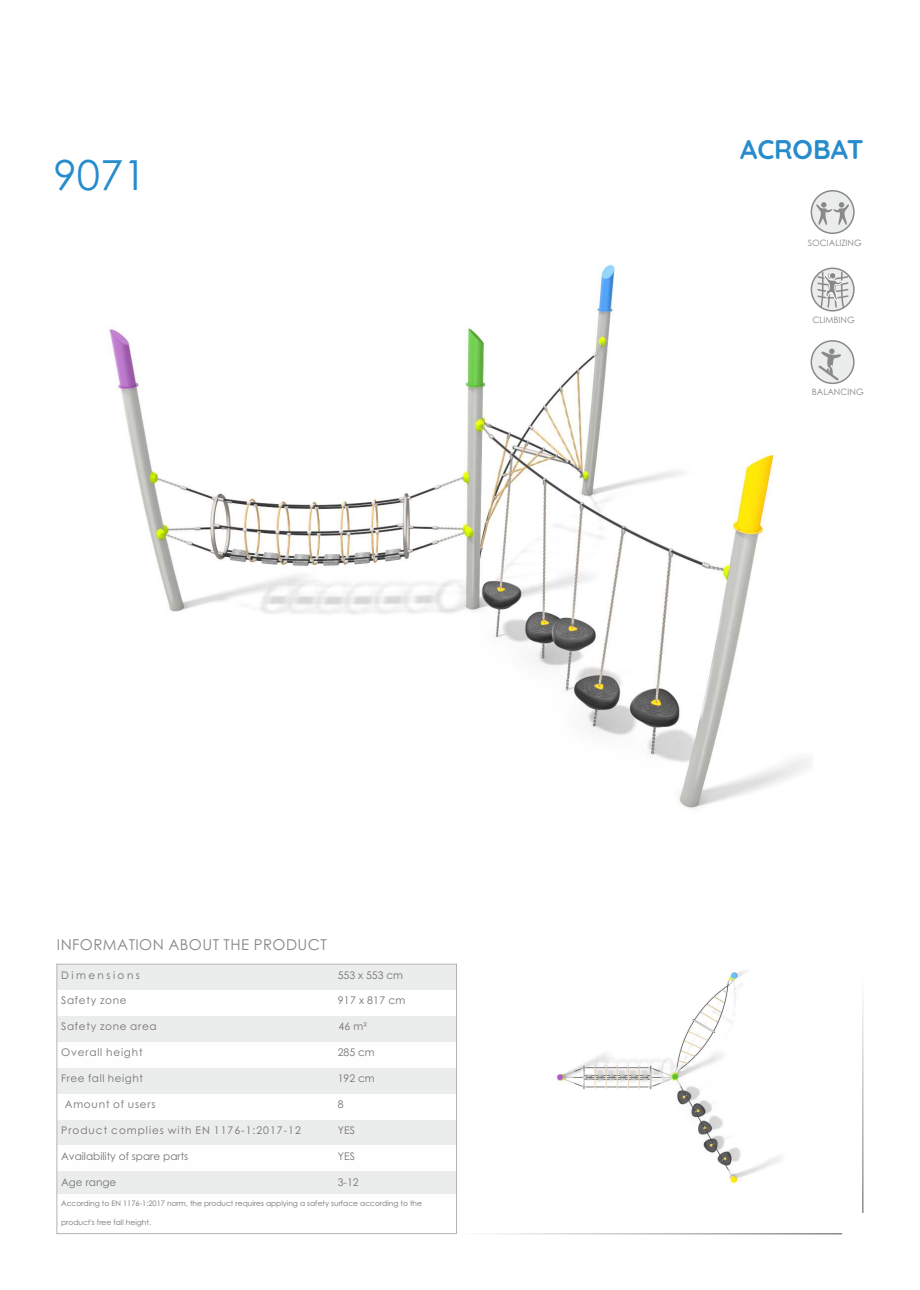
<style>
.page{position:relative;width:920px;height:1290px;background:#fff}
.page>*{position:absolute;margin:0;border:0;box-sizing:border-box;transform-origin:0 0}
.t1{font:41.4px "Century Gothic";color:#278ccc}
.t2{font:700 27px "Quicksand";letter-spacing:-.005em;color:#278ccc}
.t3{font:15px "Century Gothic";letter-spacing:.03em;color:#898989}
.t4{font:10.5px "Century Gothic";letter-spacing:.065em;color:#727271}
.t5{font:10.5px "Century Gothic";letter-spacing:.095em;color:#727271}
.t6{font:10.5px "Century Gothic";color:#727271}
.t7{font:10.5px "Century Gothic";letter-spacing:.235em;color:#727271}
.t8{font:8.7px "Century Gothic";color:#898989}
.t9{font:7.5px "Century Gothic";color:#727271}
</style>
<div class="page">
<svg style="left:811px;top:190px;width:44px;height:44px"></svg>
<svg style="left:816px;top:202px;width:33px;height:23px"></svg>
<hr style="left:457px;top:1233px;width:385px;height:1px;background:#898989">
<hr style="left:862px;top:977px;width:1px;height:236px;background:#898989">
<svg style="left:811px;top:267px;width:44px;height:45px"></svg>
<svg style="left:816px;top:271px;width:33px;height:38px"></svg>
<div style="left:829px;top:272px;width:7px;height:7px;background:#898989;border:1px solid #fff;border-radius:50%"></div>
<div style="left:57px;top:964px;width:277px;height:25px;background:#ebecec"></div>
<div style="left:334px;top:964px;width:122px;height:25px;background:#ebecec"></div>
<div style="left:57px;top:1016px;width:277px;height:26px;background:#ebecec"></div>
<div style="left:334px;top:1016px;width:122px;height:26px;background:#ebecec"></div>
<div style="left:57px;top:1068px;width:277px;height:26px;background:#ebecec"></div>
<div style="left:334px;top:1068px;width:122px;height:26px;background:#ebecec"></div>
<div style="left:57px;top:1120px;width:277px;height:25px;background:#ebecec"></div>
<div style="left:334px;top:1120px;width:122px;height:25px;background:#ebecec"></div>
<div style="left:57px;top:1171px;width:277px;height:23px;background:#ebecec"></div>
<div style="left:334px;top:1171px;width:122px;height:23px;background:#ebecec"></div>
<hr style="left:56px;top:964px;width:1px;height:270px;background:#b2b3b3">
<hr style="left:456px;top:1194px;width:1px;height:40px;background:#b2b3b3">
<hr style="left:456px;top:964px;width:1px;height:230px;background:#b2b3b3">
<hr style="left:56px;top:1233px;width:401px;height:1px;background:#b2b3b3">
<hr style="left:56px;top:964px;width:401px;height:1px;background:#b2b3b3">
<img style="left:107px;top:264px;width:708px;height:546px">
<img style="left:556px;top:971px;width:225px;height:212px">
<svg style="left:810px;top:340px;width:45px;height:44px"></svg>
<svg style="left:816px;top:349px;width:25px;height:33px"></svg>
<h1 class="t1" style="left:53px;top:158px;width:95px">9071</h1>
<h3 class="t3" style="left:57px;top:938px;width:271px">INFORMATION ABOUT THE PRODUCT</h3>
<p class="t7" style="left:61px;top:971px;width:80px">Dimensions</p>
<p class="t4" style="left:338px;top:971px;width:67px">553 x 553 cm</p>
<p class="t4" style="left:61px;top:996px;width:67px">Safety zone</p>
<p class="t4" style="left:338px;top:996px;width:69px">917 x 817 cm</p>
<p class="t4" style="left:61px;top:1022px;width:97px">Safety zone area</p>
<p class="t4" style="left:61px;top:1048px;width:83px">Overall height</p>
<p class="t4" style="left:338px;top:1048px;width:39px">285 cm</p>
<p class="t4" style="left:61px;top:1074px;width:83px">Free fall height</p>
<p class="t4" style="left:338px;top:1074px;width:39px">192 cm</p>
<p class="t4" style="left:65px;top:1100px;width:92px">Amount of users</p>
<p class="t4" style="left:338px;top:1100px;width:7px">8</p>
<p class="t5" style="left:61px;top:1126px;width:241px">Product complies with EN 1176-1:2017-12</p>
<p class="t4" style="left:338px;top:1126px;width:19px">YES</p>
<p class="t6" style="left:61px;top:1152px;width:129px">Availability of spare parts</p>
<p class="t4" style="left:338px;top:1152px;width:19px">YES</p>
<p class="t6" style="left:61px;top:1178px;width:57px">Age range</p>
<p class="t4" style="left:338px;top:1178px;width:22px">3-12</p>
<p class="t9" style="left:61px;top:1200px;width:362px">According to EN 1176-1:2017 norm, the product requires applying a safety surface according to the</p>
<p class="t9" style="left:61px;top:1219px;width:92px">product's free fall height.</p>
<p class="t4" style="left:338px;top:1022px;width:30px">46 m²</p>
<h2 class="t2" style="left:740px;top:132px;width:125px">ACROBAT</h2>
<p class="t8" style="left:808px;top:240px;width:55px">SOCIALIZING</p>
<p class="t8" style="left:812px;top:317px;width:44px">CLIMBING</p>
<p class="t8" style="left:812px;top:388px;width:53px">BALANCING</p>
</div>
